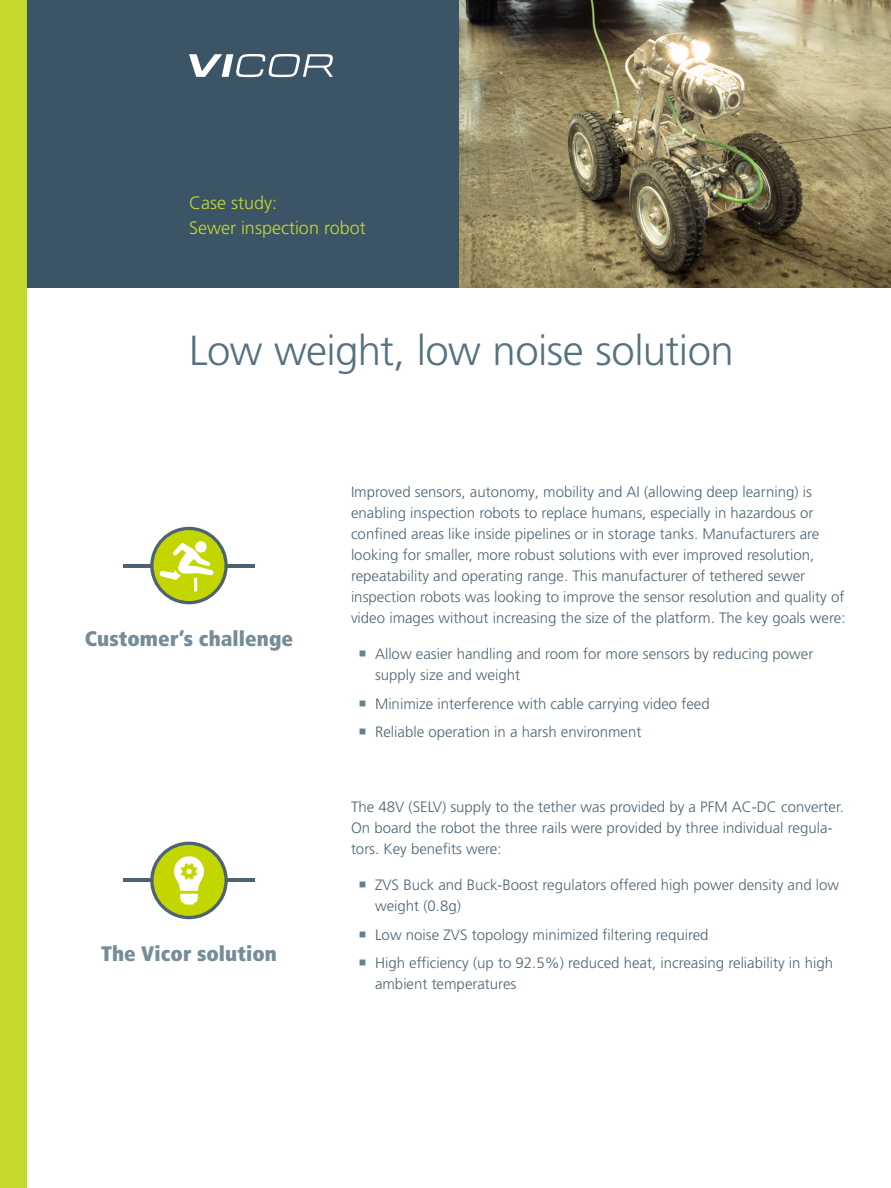
<style>
.page{position:relative;width:891px;height:1188px;background:#fff}
.page>*{position:absolute;margin:0;border:0;box-sizing:border-box;transform-origin:0 0}
.Heading_1_-Main{font:300 42px "Frutiger LT Pro";letter-spacing:-.015em;color:#557281}
.Heading_2_bold{font:900 condensed 21px "Frutiger LT Pro";letter-spacing:.005em;color:#758c99}
.P__Large__12_17{font:300 18px/25.5px "Frutiger LT Pro";color:#c4d82d}
.P__Normal__10_14{font:300 15px/21px "Frutiger LT Pro";color:#4e6574}
</style>
<div class="page">
<div style="left:27px;top:0;width:433px;height:288px;background:#3b5566"></div>
<div style="left:0;top:0;width:27px;height:1188px;background:#c4d82d"></div>
<img style="left:459px;top:0;width:432px;height:288px">
<svg style="left:189px;top:54px;width:144px;height:23px"></svg>
<hr style="left:123px;top:564px;width:132px;height:3px;background:#4d6373">
<svg style="left:150px;top:527px;width:78px;height:77px"></svg>
<hr style="left:123px;top:879px;width:132px;height:3px;background:#4d6373">
<svg style="left:150px;top:842px;width:78px;height:77px"></svg>
<p class="P__Large__12_17" style="left:189px;top:190px;width:178px">Case study:<br>Sewer inspection robot</p>
<p class="Heading_1_-Main" style="left:189px;top:325px;width:546px">Low weight, low noise solution</p>
<p class="Heading_2_bold" style="left:85px;top:626px;width:210px">Customer’s challenge</p>
<p class="Heading_2_bold" style="left:101px;top:941px;width:177px">The Vicor solution</p>
<p class="P__Normal__10_14" style="left:351px;top:482px;width:496px">Improved sensors, autonomy, mobility and AI (allowing deep learning) is enabling inspection robots to replace humans, especially in hazardous or confined areas like inside pipelines or in storage tanks. Manufacturers are looking for smaller, more robust solutions with ever improved resolution, repeatability and operating range. This manufacturer of tethered sewer inspection robots was looking to improve the sensor resolution and quality of video images without increasing the size of the platform. The key goals were:</p>
<p class="P__Normal__10_14" style="left:375px;top:644px;width:440px">Allow easier handling and room for more sensors by reducing power supply size and weight</p>
<p class="P__Normal__10_14" style="left:375px;top:693px;width:336px">Minimize interference with cable carrying video feed</p>
<p class="P__Normal__10_14" style="left:375px;top:722px;width:268px">Reliable operation in a harsh environment</p>
<p class="P__Normal__10_14" style="left:351px;top:797px;width:494px">The 48V (SELV) supply to the tether was provided by a PFM AC-DC converter.<br>On board the robot the three rails were provided by three individual regula&shy;tors. Key benefits were:</p>
<p class="P__Normal__10_14" style="left:375px;top:875px;width:466px">ZVS Buck and Buck-Boost regulators offered high power density and low weight (0.8g)</p>
<p class="P__Normal__10_14" style="left:375px;top:924px;width:335px">Low noise ZVS topology minimized filtering required</p>
<p class="P__Normal__10_14" style="left:375px;top:953px;width:460px">High efficiency (up to 92.5%) reduced heat, increasing reliability in high ambient temperatures</p>
</div>
